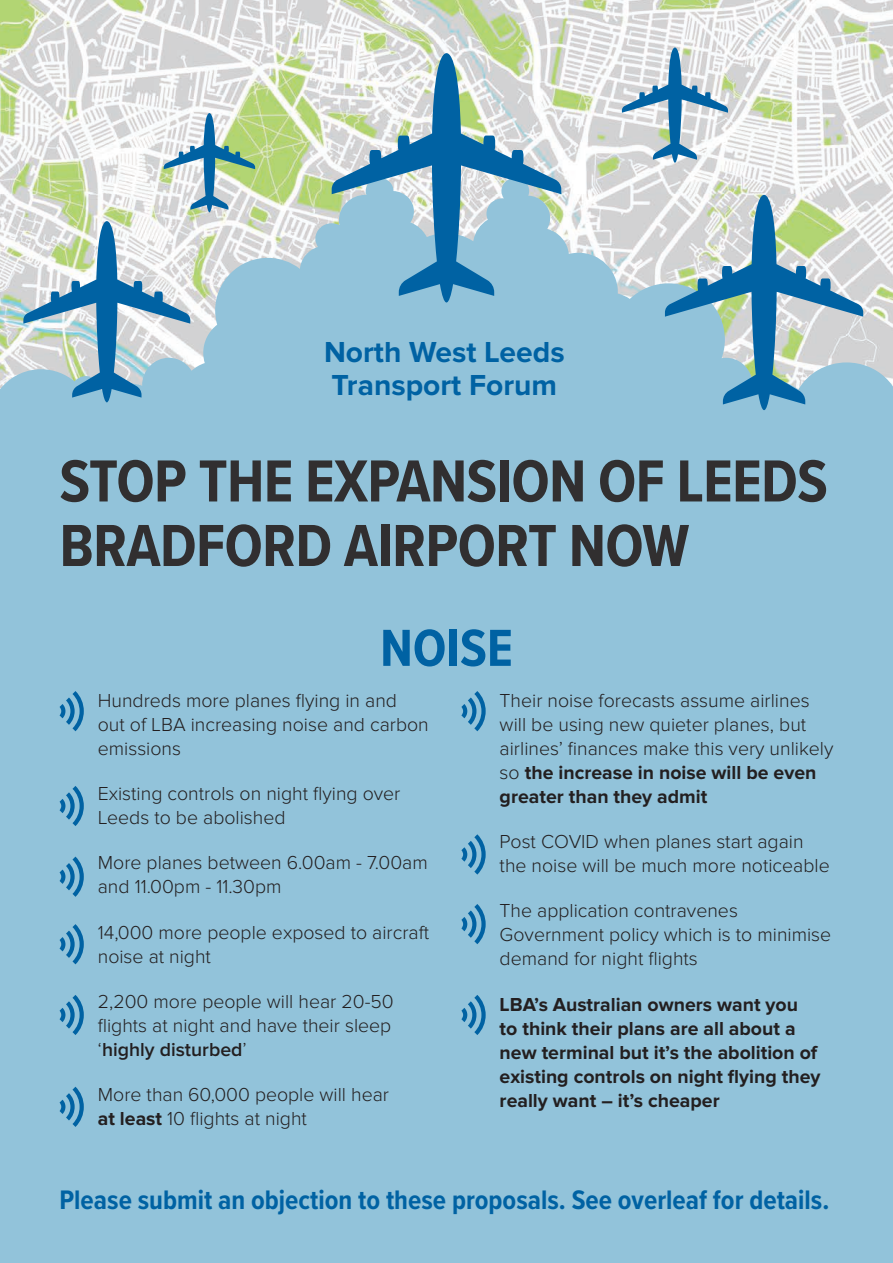
<style>
.page{position:relative;width:893px;height:1263px;background:#fff}
.page>*{position:absolute;margin:0;border:0;box-sizing:border-box;transform-origin:0 0}
.t1{font:700 61.5px/64.5px "Proxima Nova Cond";letter-spacing:-.01em;color:#312f30}
.t2{font:700 54px "Proxima Nova Cond";color:#0062a3}
.t3{font:700 30px/33px "Proxima Nova";color:#0062a3}
.t4{font:700 27.75px "Proxima Nova Cond";color:#0062a3}
.t5{font:300 19.5px/24px "Proxima Nova";color:#231f20}
.t6{font:700 19.5px/24px "Proxima Nova";color:#231f20}
.s1{font-weight:600}
.s2{font-weight:700}
</style>
<div class="page">
<img style="left:0;top:0;width:893px;height:178px">
<div style="left:0;top:178px;width:893px;height:1085px;background:#92c3da"></div>
<svg style="left:332px;top:53px;width:229px;height:249px"></svg>
<svg style="left:665px;top:195px;width:198px;height:215px"></svg>
<svg style="left:23px;top:221px;width:167px;height:181px"></svg>
<svg style="left:622px;top:48px;width:106px;height:115px"></svg>
<svg style="left:164px;top:113px;width:91px;height:99px"></svg>
<svg style="left:60px;top:691px;width:24px;height:40px"></svg>
<svg style="left:461px;top:691px;width:25px;height:40px"></svg>
<svg style="left:461px;top:834px;width:25px;height:40px"></svg>
<svg style="left:461px;top:904px;width:25px;height:40px"></svg>
<svg style="left:461px;top:995px;width:25px;height:40px"></svg>
<svg style="left:60px;top:786px;width:24px;height:40px"></svg>
<svg style="left:60px;top:856px;width:24px;height:41px"></svg>
<svg style="left:60px;top:924px;width:24px;height:40px"></svg>
<svg style="left:60px;top:995px;width:24px;height:40px"></svg>
<svg style="left:60px;top:1087px;width:24px;height:40px"></svg>
<p class="t3" style="left:324px;top:337px;width:242px">North West Leeds<br>Transport Forum</p>
<p class="t1" style="left:60px;top:447px;width:770px">STOP THE EXPANSION OF LEEDS<br>BRADFORD AIRPORT NOW</p>
<p class="t2" style="left:380px;top:608px;width:134px">NOISE</p>
<p class="t5" style="left:98px;top:689px;width:332px">Hundreds more planes flying in and out of LBA increasing noise and carbon emissions</p>
<p class="t5" style="left:98px;top:782px;width:304px">Existing controls on night flying over<br>Leeds to be abolished</p>
<p class="t5" style="left:98px;top:851px;width:331px">More planes between 6.00am - 7.00am and 11.00pm - 11.30pm</p>
<p class="t5" style="left:98px;top:920px;width:333px">14,000 more people exposed to aircraft noise at night</p>
<p class="t5" style="left:98px;top:990px;width:297px">2,200 more people will hear 20-50 flights at night and have their sleep ‘<span class="s1">highly disturbed</span>’</p>
<p class="t5" style="left:98px;top:1083px;width:293px">More than 60,000 people will hear <span class="s2">at least</span> 10 flights at night</p>
<p class="t5" style="left:500px;top:689px;width:335px">Their noise forecasts assume airlines will be using new quieter planes, but airlines’ finances make this very unlikely so <span class="s2">the increase in noise will be even greater than they admit</span></p>
<p class="t5" style="left:500px;top:830px;width:332px">Post COVID when planes start again the noise will be much more noticeable</p>
<p class="t5" style="left:500px;top:899px;width:333px">The application contravenes<br>Government policy which is to minimise demand for night flights</p>
<p class="t6" style="left:500px;top:993px;width:322px">LBA’s Australian owners want you to think their plans are all about a new terminal but it’s the abolition of existing controls on night flying they really want – it’s cheaper</p>
<p class="t4" style="left:60px;top:1179px;width:771px">Please submit an objection to these proposals. See overleaf for details.</p>
</div>
